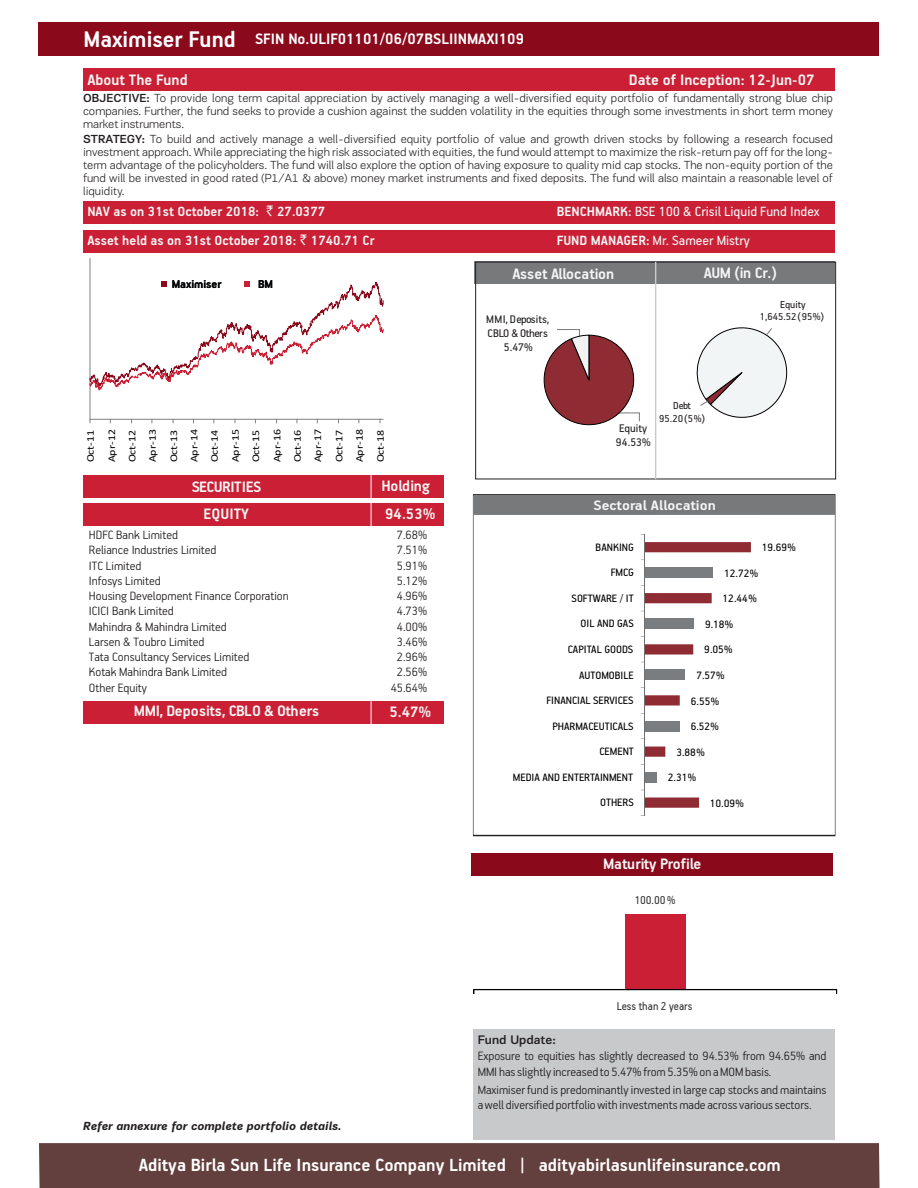
<style>
.page{position:relative;width:918px;height:1188px;background:#fff}
.page>*{position:absolute;margin:0;border:0;box-sizing:border-box;transform-origin:0 0}
.t1{font:700 19.8px "PF Handbook Pro";color:#fff}
.t2{font:700 16.95px "PF Handbook Pro";color:#f5f5f5}
.t3{font:700 16.95px "PF Handbook Pro";color:#fff}
.t4{font:700 16.95px "PF Handbook Pro";letter-spacing:-.02em;color:#f5f5f5}
.t5{font:700 16.95px "PF Handbook Pro";letter-spacing:-.03em;color:#f5f5f5}
.t6{font:700 15.3px "PF Handbook Pro";color:#f5f5f5;scale:1.11 1}
.t7{font:700 15px/29.4px "PF Handbook Pro";color:#f5f5f5}
.t8{font:15px "PF Handbook Pro";color:#f5f5f5}
.t9{font:300 13.5px/15.3px "PF Handbook Pro";color:#231f20}
.t10{font:12.75px "PF Handbook Pro";color:#333;scale:.93 1}
.t11{font:700 12.75px "PF Handbook Pro";color:#020304}
.t12{font:500 12.75px "PF Encore Sans Pro";color:#231f20}
.t13{font:12.45px/14px "PF Handbook Pro";letter-spacing:-.03em;color:#231f20;text-align:center}
.t14{font:12.45px/14px "PF Handbook Pro";color:#231f20}
.t15{font:300 12px/13.2px "PF Encore Sans Pro";color:#231f20;text-align:justify}
.t16{font:12px "PF Handbook Pro";color:#000}
.t17{font:italic 700 12px "PF Encore Sans Pro";color:#231f20}
.t18{font:11.25px "PF Handbook Pro";color:#231f20}
.t19{font:10.2px/20.7px "Calibri";color:#000;text-align:justify;scale:1.17 1}
.s1{font-size:25.35px}
.s2{font-weight:500}
.s3{font-family:"Rupee";font-weight:400}
.s4{font-weight:700}
</style>
<div class="page">
<div style="left:39px;top:1143px;width:841px;height:45px;background:#63403d"></div>
<div style="left:83px;top:475px;width:361px;height:22px;background:#ca1f35"></div>
<div style="left:83px;top:503px;width:361px;height:22px;background:#ca1f35"></div>
<div style="left:83px;top:701px;width:361px;height:22px;background:#ca1f35"></div>
<div style="left:39px;top:22px;width:840px;height:33px;background:#8a0a1c"></div>
<div style="left:83px;top:68px;width:751px;height:23px;background:#ca1f35"></div>
<div style="left:83px;top:201px;width:751px;height:22px;background:#ca1f35"></div>
<div style="left:83px;top:230px;width:751px;height:23px;background:#ca1f35"></div>
<hr style="left:370px;top:461px;width:2px;height:591px;background:#fff">
<hr style="left:90px;top:258px;width:1px;height:161px;background:#808080">
<hr style="left:90px;top:419px;width:293px;height:1px;background:#808080">
<svg style="left:90px;top:281px;width:294px;height:110px"></svg>
<div style="left:475px;top:262px;width:360px;height:22px;background:#77797b"></div>
<div style="left:471px;top:854px;width:362px;height:22px;background:#8a0a1c"></div>
<div style="left:473px;top:1030px;width:362px;height:110px;background:#c7c9cb"></div>
<div style="left:475px;top:262px;width:361px;height:217px;border:1px solid #231f20"></div>
<svg style="left:696px;top:327px;width:92px;height:91px"></svg>
<div style="left:473px;top:495px;width:362px;height:20px;background:#77797b"></div>
<svg style="left:543px;top:329px;width:97px;height:97px"></svg>
<hr style="left:655px;top:262px;width:1px;height:217px;background:#c7c9cb">
<div style="left:625px;top:915px;width:60px;height:75px;background:#ca1f35"></div>
<svg style="left:473px;top:989px;width:364px;height:5px"></svg>
<hr style="left:644px;top:534px;width:1px;height:281px;background:#6d6f71">
<svg style="left:641px;top:542px;width:110px;height:266px"></svg>
<h2 class="t3" style="left:84px;top:31px;width:442px"><span class="s1">Maximiser Fund</span> SFIN No.ULIF01101/06/07BSLIINMAXI109</h2>
<h2 class="t2" style="left:87px;top:72px;width:102px">About The Fund</h2>
<h2 class="t2" style="left:629px;top:72px;width:187px">Date of Inception: 12-Jun-07</h2>
<p class="t15" style="left:83px;top:92px;width:751px"><span class="s2">OBJECTIVE:</span> To provide long term capital appreciation by actively managing a well-diversified equity portfolio of fundamentally strong blue chip companies. Further, the fund seeks to provide a cushion against the sudden volatility in the equities through some investments in short term money market instruments.</p>
<p class="t15" style="left:83px;top:133px;width:751px"><span class="s2">STRATEGY:</span> To build and actively manage a well-diversified equity portfolio of value and growth driven stocks by following a research focused investment approach. While appreciating the high risk associated with equities, the fund would attempt to maximize the risk-return pay off for the long&shy;term advantage of the policyholders. The fund will also explore the option of having exposure to quality mid cap stocks. The non-equity portion of the fund will be invested in good rated (P1/A1 &amp; above) money market instruments and fixed deposits. The fund will also maintain a reasonable level of liquidity.</p>
<p class="t7" style="left:87px;top:198px;width:289px">NAV as on 31st October 2018: <span class="s3">`</span> 27.0377<br>Asset held as on 31st October 2018: <span class="s3">`</span> 1740.71 Cr</p>
<p class="t8" style="left:557px;top:204px;width:264px"><span class="s4">BENCHMARK:</span> BSE 100 &amp; Crisil Liquid Fund Index</p>
<p class="t11" style="left:172px;top:279px;width:51px">Maximiser</p>
<p class="t11" style="left:258px;top:279px;width:17px">BM</p>
<p class="t8" style="left:557px;top:234px;width:195px"><span class="s4">FUND MANAGER:</span> Mr. Sameer Mistry</p>
<h2 class="t2" style="left:704px;top:265px;width:75px">AUM (in Cr.)</h2>
<h2 class="t2" style="left:513px;top:266px;width:103px">Asset Allocation</h2>
<p class="t19" style="left:81px;top:462px;width:30px;rotate:-90deg">Oct-11<br>Apr-12<br>Oct-12<br>Apr-13<br>Oct-13<br>Apr-14<br>Oct-14<br>Apr-15<br>Oct-15<br>Apr-16<br>Oct-16<br>Apr-17<br>Oct-17<br>Apr-18<br>Oct-18</p>
<h2 class="t5" style="left:192px;top:479px;width:71px">SECURITIES</h2>
<h2 class="t2" style="left:382px;top:478px;width:50px">Holding</h2>
<h2 class="t2" style="left:204px;top:507px;width:47px">EQUITY</h2>
<h2 class="t2" style="left:385px;top:507px;width:52px">94.53%</h2>
<p class="t9" style="left:89px;top:528px;width:91px">HDFC Bank Limited</p>
<p class="t9" style="left:397px;top:528px;width:32px">7.68%</p>
<p class="t9" style="left:89px;top:543px;width:129px">Reliance Industries Limited</p>
<p class="t9" style="left:397px;top:543px;width:32px">7.51%</p>
<p class="t9" style="left:89px;top:559px;width:54px">ITC Limited</p>
<p class="t9" style="left:397px;top:559px;width:32px">5.91%</p>
<p class="t9" style="left:89px;top:574px;width:73px">Infosys Limited</p>
<p class="t9" style="left:397px;top:574px;width:32px">5.12%</p>
<p class="t9" style="left:89px;top:589px;width:201px">Housing Development Finance Corporation</p>
<p class="t9" style="left:397px;top:589px;width:32px">4.96%</p>
<p class="t9" style="left:89px;top:604px;width:86px">ICICI Bank Limited</p>
<p class="t9" style="left:397px;top:604px;width:32px">4.73%</p>
<p class="t9" style="left:89px;top:620px;width:139px">Mahindra &amp; Mahindra Limited</p>
<p class="t9" style="left:397px;top:620px;width:32px">4.00%</p>
<p class="t9" style="left:89px;top:635px;width:117px">Larsen &amp; Toubro Limited</p>
<p class="t9" style="left:397px;top:635px;width:32px">3.46%</p>
<p class="t9" style="left:89px;top:650px;width:162px">Tata Consultancy Services Limited</p>
<p class="t9" style="left:397px;top:650px;width:32px">2.96%</p>
<p class="t9" style="left:89px;top:665px;width:140px">Kotak Mahindra Bank Limited</p>
<p class="t9" style="left:397px;top:665px;width:32px">2.56%</p>
<p class="t9" style="left:89px;top:681px;width:60px">Other Equity</p>
<p class="t9" style="left:391px;top:681px;width:38px">45.64%</p>
<h2 class="t4" style="left:134px;top:703px;width:187px">MMI, Deposits, CBLO &amp; Others</h2>
<h2 class="t2" style="left:389px;top:705px;width:43px">5.47%</h2>
<p class="t17" style="left:83px;top:1121px;width:260px">Refer annexure for complete portfolio details.</p>
<p class="t13" style="left:486px;top:313px;width:65px">MMI, Deposits,<br>CBLO &amp; Others<br>5.47%</p>
<p class="t14" style="left:616px;top:422px;width:36px">Equity<br>94.53%</p>
<p class="t18" style="left:673px;top:400px;width:19px">Debt</p>
<p class="t18" style="left:659px;top:413px;width:47px">95.20 (5 %)</p>
<p class="t18" style="left:780px;top:299px;width:27px">Equity</p>
<p class="t18" style="left:760px;top:312px;width:66px">1,645.52 (95 %)</p>
<p class="t6" style="left:593px;top:498px;width:112px">Sectoral Allocation</p>
<p class="t16" style="left:596px;top:542px;width:40px">BANKING</p>
<p class="t16" style="left:762px;top:542px;width:36px">19.69%</p>
<p class="t16" style="left:611px;top:567px;width:25px">FMCG</p>
<p class="t16" style="left:724px;top:568px;width:36px">12.72%</p>
<p class="t16" style="left:572px;top:593px;width:64px">SOFTWARE / IT</p>
<p class="t16" style="left:723px;top:593px;width:36px">12.44%</p>
<p class="t16" style="left:581px;top:618px;width:55px">OIL AND GAS</p>
<p class="t16" style="left:705px;top:619px;width:30px">9.18%</p>
<p class="t16" style="left:568px;top:644px;width:67px">CAPITAL GOODS</p>
<p class="t16" style="left:704px;top:644px;width:30px">9.05%</p>
<p class="t16" style="left:579px;top:670px;width:56px">AUTOMOBILE</p>
<p class="t16" style="left:696px;top:670px;width:30px">7.57%</p>
<p class="t16" style="left:546px;top:695px;width:89px">FINANCIAL SERVICES</p>
<p class="t16" style="left:691px;top:696px;width:30px">6.55%</p>
<p class="t16" style="left:552px;top:721px;width:83px">PHARMACEUTICALS</p>
<p class="t16" style="left:691px;top:721px;width:30px">6.52%</p>
<p class="t16" style="left:599px;top:746px;width:36px">CEMENT</p>
<p class="t16" style="left:676px;top:747px;width:30px">3.88%</p>
<p class="t16" style="left:513px;top:772px;width:122px">MEDIA AND ENTERTAINMENT</p>
<p class="t16" style="left:668px;top:772px;width:30px">2.31%</p>
<p class="t16" style="left:600px;top:797px;width:35px">OTHERS</p>
<p class="t16" style="left:710px;top:798px;width:36px">10.09%</p>
<h2 class="t4" style="left:603px;top:856px;width:100px">Maturity Profile</h2>
<p class="t10" style="left:635px;top:894px;width:45px">100.00 %</p>
<p class="t10" style="left:617px;top:1001px;width:83px">Less than 2 years</p>
<p class="t12" style="left:478px;top:1034px;width:80px">Fund Update:</p>
<p class="t9" style="left:478px;top:1049px;width:350px">Exposure to equities has slightly decreased to 94.53% from 94.65% and<br>MMI has slightly increased to 5.47% from 5.35% on a MOM basis.</p>
<p class="t9" style="left:478px;top:1083px;width:350px">Maximiser fund is predominantly invested in large cap stocks and maintains a well diversified portfolio with investments made across various sectors.</p>
<h1 class="t1" style="left:139px;top:1156px;width:644px">Aditya Birla Sun Life Insurance Company Limited | adityabirlasunlifeinsurance.com</h1>
</div>
